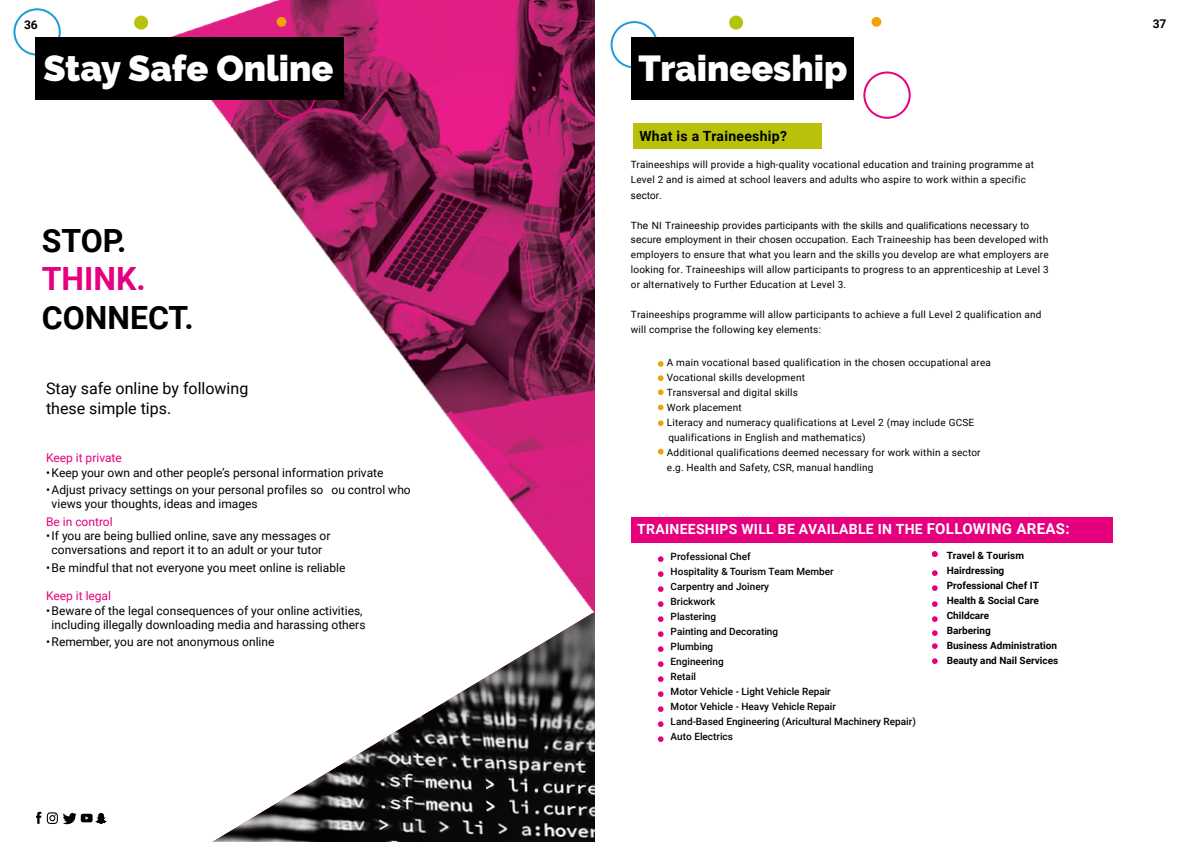
<style>
.page{position:relative;width:1191px;height:842px;background:#fff}
.page>*{position:absolute;margin:0;border:0;box-sizing:border-box;transform-origin:0 0}
.t1{font:900 36px "Raleway";color:#fff}
.t2{font:700 32px "Roboto";color:#000}
.t3{font:700 32px "Roboto";color:#e6007d}
.t4{font:16px/19.2px "Roboto";color:#000}
.t5{font:700 14px "Roboto";letter-spacing:.02em;color:#fff}
.t6{font:700 14px "Roboto";letter-spacing:.02em;color:#000}
.t7{font:12px/14.4px "Roboto";color:#000;text-align:center}
.t8{font:12px "Roboto";color:#e6007d}
.t9{font:700 12px "Roboto";color:#000}
.t10{font:10px/15px "Roboto";letter-spacing:.02em;color:#000}
.t11{font:500 10px/15px "Roboto";color:#020304}
.t12{font:10px/14.6px "Arial";letter-spacing:.02em;color:#000}
.t13{font:700 10px/15px "Roboto";color:#020304}
.s1{font-family:"Roboto"}
.s2{font-size:15px}
</style>
<div class="page">
<img style="left:167px;top:0;width:428px;height:613px">
<div style="left:276px;top:17px;width:10px;height:10px;background:#f0a303;border-radius:50%"></div>
<div style="left:134px;top:16px;width:14px;height:14px;background:#b8c20a;border-radius:50%"></div>
<svg style="left:13px;top:8px;width:48px;height:48px"></svg>
<svg style="left:268px;top:100px;width:48px;height:19px"></svg>
<div style="left:36px;top:38px;width:308px;height:62px;background:#000"></div>
<svg style="left:47px;top:812px;width:39px;height:13px"></svg>
<svg style="left:36px;top:812px;width:5px;height:12px"></svg>
<img style="left:212px;top:613px;width:383px;height:229px">
<div style="left:633px;top:123px;width:188px;height:26px;background:#b8c20b"></div>
<div style="left:871px;top:17px;width:10px;height:10px;background:#f0a303;border-radius:50%"></div>
<div style="left:729px;top:16px;width:14px;height:14px;background:#b8c20a;border-radius:50%"></div>
<svg style="left:610px;top:21px;width:48px;height:47px"></svg>
<svg style="left:863px;top:71px;width:47px;height:48px"></svg>
<div style="left:631px;top:38px;width:222px;height:62px;background:#000"></div>
<svg style="left:658px;top:361px;width:5px;height:6px"></svg>
<svg style="left:658px;top:375px;width:5px;height:6px"></svg>
<svg style="left:658px;top:389px;width:5px;height:6px"></svg>
<svg style="left:658px;top:404px;width:5px;height:6px"></svg>
<svg style="left:658px;top:420px;width:5px;height:6px"></svg>
<svg style="left:658px;top:449px;width:5px;height:5px"></svg>
<div style="left:631px;top:517px;width:481px;height:26px;background:#e6007d"></div>
<svg style="left:932px;top:570px;width:5px;height:6px"></svg>
<svg style="left:658px;top:571px;width:5px;height:6px"></svg>
<svg style="left:658px;top:586px;width:5px;height:6px"></svg>
<svg style="left:658px;top:601px;width:5px;height:6px"></svg>
<svg style="left:658px;top:616px;width:5px;height:6px"></svg>
<svg style="left:658px;top:631px;width:5px;height:6px"></svg>
<svg style="left:658px;top:691px;width:5px;height:6px"></svg>
<svg style="left:658px;top:646px;width:5px;height:6px"></svg>
<svg style="left:658px;top:661px;width:5px;height:6px"></svg>
<svg style="left:658px;top:676px;width:5px;height:6px"></svg>
<svg style="left:658px;top:706px;width:5px;height:6px"></svg>
<svg style="left:658px;top:721px;width:5px;height:6px"></svg>
<svg style="left:658px;top:736px;width:5px;height:6px"></svg>
<svg style="left:658px;top:556px;width:5px;height:6px"></svg>
<svg style="left:932px;top:585px;width:5px;height:6px"></svg>
<svg style="left:932px;top:601px;width:5px;height:6px"></svg>
<svg style="left:932px;top:616px;width:5px;height:6px"></svg>
<svg style="left:932px;top:630px;width:5px;height:6px"></svg>
<svg style="left:932px;top:643px;width:5px;height:6px"></svg>
<svg style="left:932px;top:551px;width:5px;height:6px"></svg>
<svg style="left:932px;top:658px;width:5px;height:6px"></svg>
<p class="t9" style="left:24px;top:16px;width:15px">36</p>
<h1 class="t1" style="left:43px;top:47px;width:292px">Stay Safe Online</h1>
<h2 class="t2" style="left:42px;top:218px;width:86px">STOP.</h2>
<h2 class="t3" style="left:42px;top:256px;width:105px">THINK.</h2>
<h2 class="t2" style="left:42px;top:295px;width:153px">CONNECT.</h2>
<h3 class="t4" style="left:46px;top:378px;width:204px">Stay safe online by following these simple tips.</h3>
<p class="t8" style="left:46px;top:450px;width:77px">Keep it private</p>
<p class="t7" style="left:46px;top:465px;width:339px">•Keep your own and other people’s personal information private</p>
<p class="t7" style="left:52px;top:482px;width:360px;text-align:left;text-indent:-6px">•Adjust privacy settings on your personal profiles so ou control who views your thoughts, ideas and images</p>
<p class="t8" style="left:46px;top:513px;width:68px">Be in control</p>
<p class="t7" style="left:46px;top:528px;width:286px">•If you are being bullied online, save any messages or conversations and report it to an adult or your tutor</p>
<p class="t7" style="left:46px;top:560px;width:301px">•Be mindful that not everyone you meet online is reliable</p>
<p class="t8" style="left:46px;top:588px;width:67px">Keep it legal</p>
<p class="t7" style="left:46px;top:603px;width:321px">•Beware of the legal consequences of your online activities, including illegally downloading media and harassing others</p>
<p class="t7" style="left:46px;top:634px;width:230px">•Remember, you are not anonymous online</p>
<h1 class="t1" style="left:638px;top:47px;width:210px">Traineeship</h1>
<h3 class="t6" style="left:639px;top:127px;width:149px">What is a Traineeship?</h3>
<p class="t10" style="left:631px;top:157px;width:405px">Traineeships will provide a high-quality vocational education and training programme at<br>Level 2 and is aimed at school leavers and adults who aspire to work within a specific</p>
<p class="t12" style="left:631px;top:188px;width:33px">sector.</p>
<p class="t12" style="left:631px;top:218px;width:419px">The NI Traineeship provides participants with the skills and qualifications necessary to secure employment in their chosen occupation. <span class="s1">Each Traineeship has been developed with</span></p>
<p class="t10" style="left:631px;top:247px;width:419px;text-align:justify">employers to ensure that what you learn and the skills you develop are what employers are looking for. Traineeships will allow participants to progress to an apprenticeship at Level 3 or alternatively to Further Education at Level 3.</p>
<p class="t10" style="left:631px;top:307px;width:412px">Traineeships programme will allow participants to achieve a full Level 2 qualification and will comprise the following key elements:</p>
<p class="t10" style="left:667px;top:355px;width:326px">A main vocational based qualification in the chosen occupational area Vocational skills development<br>Transversal and digital skills<br>Work placement<br>Literacy and numeracy qualifications at Level 2 (may include GCSE qualifications in English and mathematics)<br>Additional qualifications deemed necessary for work within a sector e.g. Health and Safety, CSR, manual handling</p>
<h3 class="t5" style="left:637px;top:519px;width:434px">TRAINEESHIPS WILL BE AVAILABLE IN THE <span class="s2">FOLLOWING AREAS:</span></h3>
<p class="t11" style="left:670px;top:549px;width:247px">Professional Chef<br>Hospitality &amp; Tourism Team Member<br>Carpentry and Joinery<br>Brickwork<br>Plastering<br>Painting and Decorating<br>Plumbing<br>Engineering<br>Retail<br>Motor Vehicle - Light Vehicle Repair<br>Motor Vehicle - Heavy Vehicle Repair<br>Land-Based Engineering (Aricultural Machinery Repair)<br>Auto Electrics</p>
<p class="t13" style="left:946px;top:547px;width:113px">Travel &amp; Tourism<br>Hairdressing<br>Professional Chef IT<br>Health &amp; Social Care<br>Childcare<br>Barbering<br>Business Administration<br>Beauty and Nail Services</p>
<p class="t9" style="left:1152px;top:15px;width:15px">37</p>
</div>
